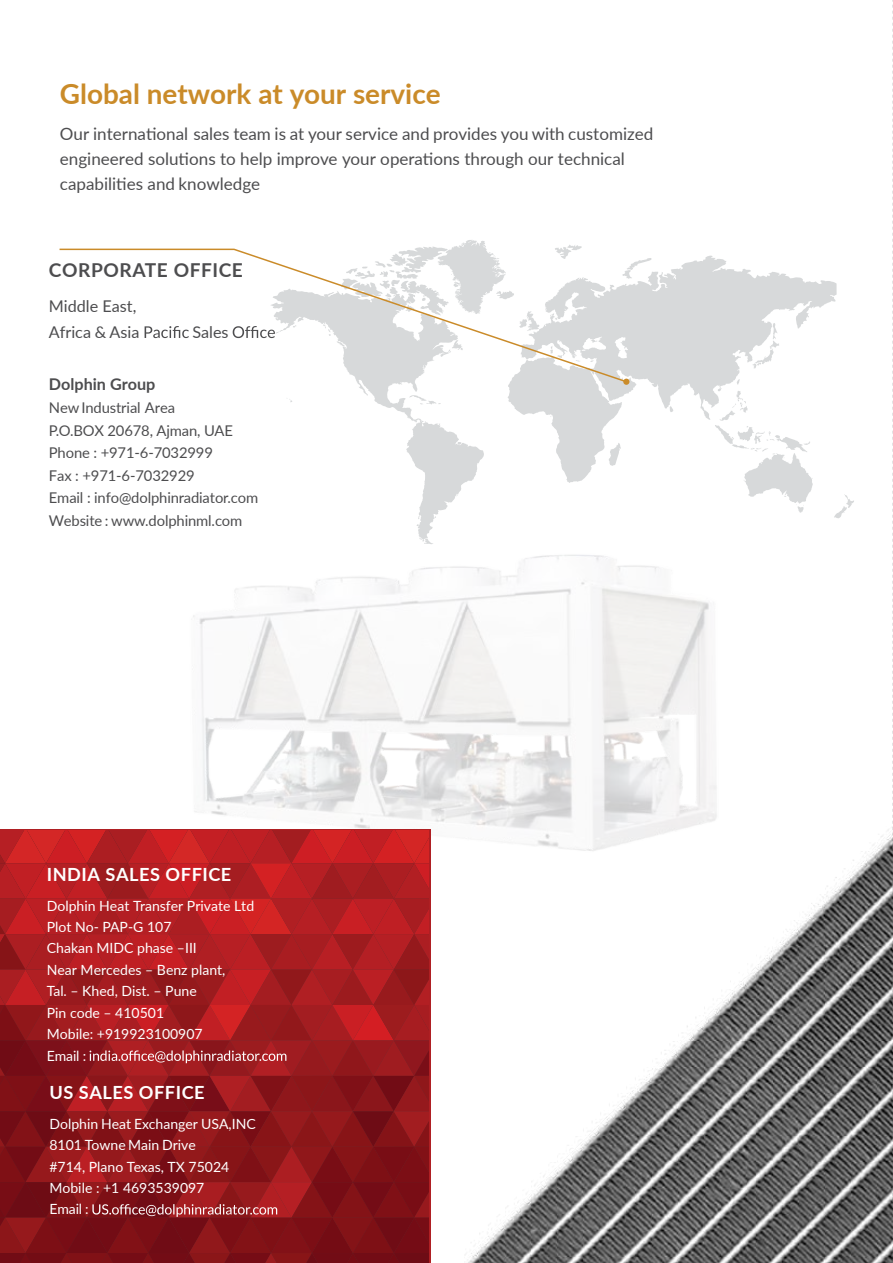
<style>
.page{position:relative;width:893px;height:1263px;background:#fff}
.page>*{position:absolute;margin:0;border:0;box-sizing:border-box;transform-origin:0 0}
.t1{font:700 27.9px "Lato";color:#ca8b29}
.t2{font:700 19.2px "Lato";letter-spacing:.03em;color:#4d4d4f}
.t3{font:700 18.15px "Lato";letter-spacing:.03em;color:#fff}
.t4{font:17.1px/24.8px "Lato";color:#4d4d4f}
.t5{font:16.2px/26.1px "Lato";color:#4d4d4f}
.t6{font:700 16.2px "Lato";color:#4d4d4f}
.t7{font:14.85px/22.6px "Lato";letter-spacing:-.01em;color:#4d4d4f}
.t8{font:14.1px/21.5px "Lato";color:#fff}
</style>
<div class="page">
<img style="left:193px;top:566px;width:272px;height:297px">
<svg style="left:289px;top:240px;width:565px;height:304px"></svg>
<svg style="left:59px;top:248px;width:569px;height:136px"></svg>
<svg style="left:623px;top:379px;width:6px;height:6px"></svg>
<svg style="left:0;top:831px;width:428px;height:432px;background:#9d1a1f"></svg>
<img style="left:465px;top:514px;width:427px;height:749px">
<svg style="left:892px;top:0;width:1px;height:1263px"></svg>
<h1 class="t1" style="left:60px;top:73px;width:382px">Global network at your service</h1>
<p class="t4" style="left:60px;top:121px;width:595px">Our international sales team is at your service and provides you with customized engineered solutions to help improve your operations through our technical capabilities and knowledge</p>
<h2 class="t2" style="left:49px;top:256px;width:196px">CORPORATE OFFICE</h2>
<p class="t5" style="left:49px;top:292px;width:92px">Middle East,<br>Africa &amp; Asia</p>
<p class="t5" style="left:192px;top:318px;width:38px">Sales</p>
<p class="t6" style="left:49px;top:372px;width:108px">Dolphin Group</p>
<p class="t7" style="left:49px;top:395px;width:211px">NewIndustrial Area<br>P.O.BOX 20678, Ajman, UAE<br>Phone : +971-6-7032999<br>Fax : +971-6-7032929<br>Email : info@dolphinradiator.com<br>Website : www.dolphinml.com</p>
<p class="t3" style="left:47px;top:861px;width:186px">INDIA SALES OFFICE</p>
<p class="t8" style="left:47px;top:894px;width:209px">Dolphin Heat Transfer Private Ltd<br>Plot No- PAP-G 107<br>Chakan MIDC phase –III<br>Near Mercedes – Benz plant,<br>Tal. – Khed, Dist. – Pune<br>Pin code – 410501<br>Mobile: +919923100907<br>Email :</p>
<p class="t3" style="left:49px;top:1079px;width:157px">US SALES OFFICE</p>
<p class="t8" style="left:49px;top:1112px;width:208px">Dolphin Heat Exchanger USA,INC<br>8101 Towne Main Drive<br>#714, Plano Texas, TX 75024<br>Mobile : +1 4693539097<br>Email :</p>
</div>
